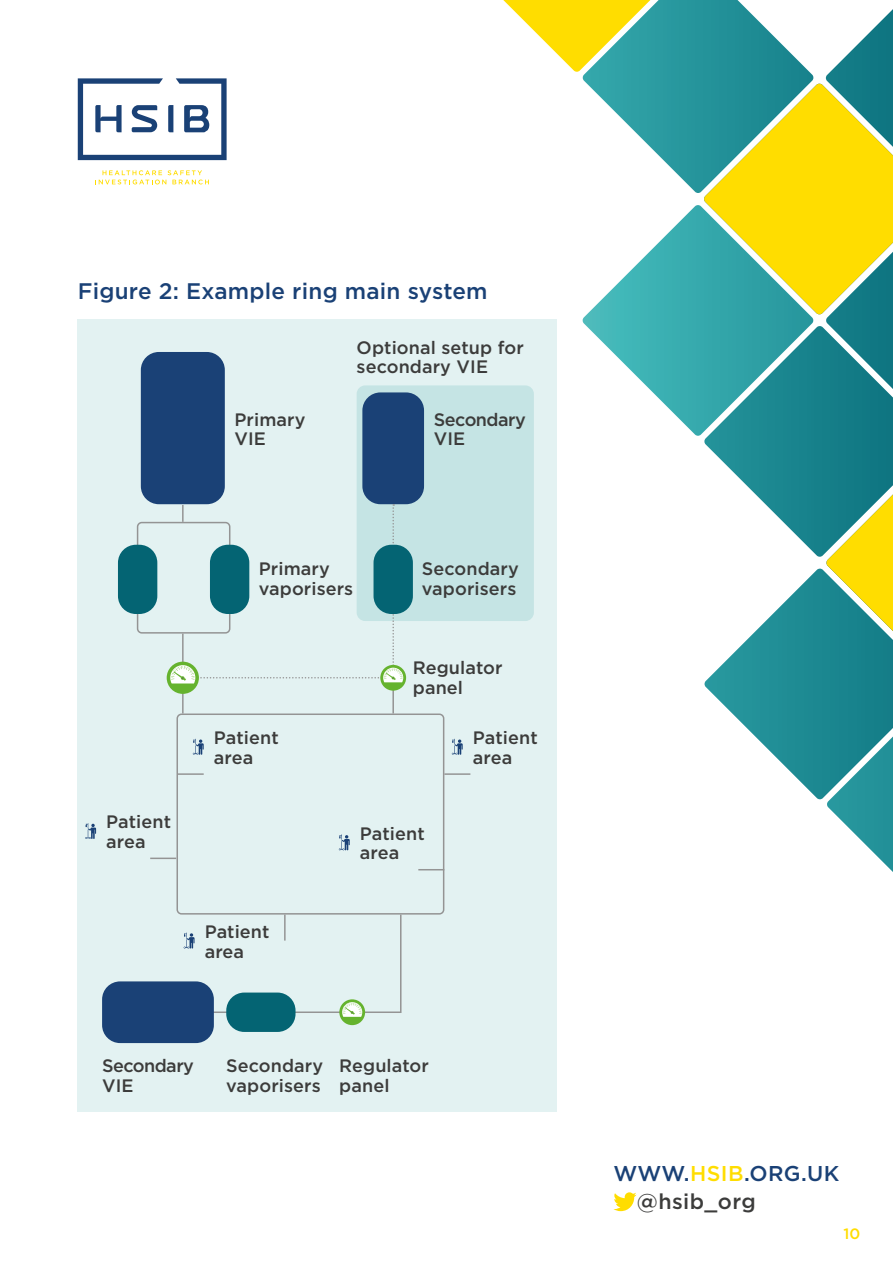
<style>
.page{position:relative;width:893px;height:1263px;background:#fff}
.page>*{position:absolute;margin:0;border:0;box-sizing:border-box;transform-origin:0 0}
.t1{font:500 22.5px "Gotham";letter-spacing:.01em;color:#1a4176}
.t2{font:500 21.45px/27.6px "Gotham";letter-spacing:.02em;color:#1a4176}
.t3{font:500 18px/19.5px "Gotham";letter-spacing:.005em;color:#3c3c3b}
.t4{font:500 18px/19.5px "Gotham";letter-spacing:-.03em;color:#3c3c3b}
.t5{font:500 15px "Gotham";color:#fd0}
.s1{color:#fd0}
.s2{color:#3c3c3b}
</style>
<div class="page">
<svg style="left:613px;top:1192px;width:24px;height:19px"></svg>
<svg style="left:78px;top:78px;width:149px;height:82px"></svg>
<svg style="left:95px;top:170px;width:114px;height:14px"></svg>
<div style="left:78px;top:320px;width:479px;height:792px;background:#e3f2f2"></div>
<div style="left:357px;top:385px;width:177px;height:236px;background:#c5e4e4;border-radius:9px"></div>
<div style="left:141px;top:352px;width:84px;height:152px;background:#1a4176;border-radius:18px"></div>
<div style="left:362px;top:392px;width:62px;height:112px;background:#1a4176;border-radius:18px"></div>
<hr style="left:182px;top:634px;width:2px;height:79px;background:#949494">
<hr style="left:392px;top:678px;width:2px;height:35px;background:#949494">
<div style="left:137px;top:522px;width:93px;height:112px;border:2px solid #949494;border-radius:4px"></div>
<div style="left:176px;top:713px;width:268px;height:201px;border:2px solid #949494;border-radius:4px"></div>
<div style="left:118px;top:545px;width:39px;height:69px;background:#046473;border-radius:18px"></div>
<div style="left:373px;top:545px;width:40px;height:69px;background:#046473;border-radius:18px"></div>
<svg style="left:167px;top:662px;width:32px;height:32px"></svg>
<div style="left:380px;top:665px;width:26px;height:26px;background:#65b32e;border-radius:50%"></div>
<svg style="left:170px;top:504px;width:233px;height:179px"></svg>
<svg style="left:452px;top:0;width:441px;height:872px"></svg>
<svg style="left:339px;top:834px;width:11px;height:16px"></svg>
<svg style="left:193px;top:739px;width:11px;height:16px"></svg>
<svg style="left:85px;top:823px;width:11px;height:16px"></svg>
<hr style="left:444px;top:773px;width:26px;height:2px;background:#949494">
<svg style="left:418px;top:869px;width:26px;height:1px"></svg>
<hr style="left:178px;top:773px;width:26px;height:2px;background:#949494">
<hr style="left:150px;top:857px;width:26px;height:2px;background:#949494">
<div style="left:339px;top:999px;width:26px;height:26px;background:#65b32e;border-radius:50%"></div>
<svg style="left:181px;top:913px;width:221px;height:104px"></svg>
<div style="left:102px;top:981px;width:112px;height:62px;background:#1a4176;border-radius:18px"></div>
<div style="left:226px;top:992px;width:70px;height:40px;background:#046473;border-radius:18px"></div>
<p class="t1" style="left:78px;top:276px;width:411px">Figure 2: Example ring main system</p>
<p class="t3" style="left:234px;top:409px;width:72px">Primary<br>VIE</p>
<p class="t3" style="left:357px;top:337px;width:169px">Optional setup for secondary VIE</p>
<p class="t4" style="left:434px;top:409px;width:93px">Secondary<br>VIE</p>
<p class="t3" style="left:106px;top:812px;width:66px">Patient area</p>
<p class="t3" style="left:259px;top:559px;width:96px">Primary vaporisers</p>
<p class="t3" style="left:422px;top:559px;width:98px">Secondary vaporisers</p>
<p class="t3" style="left:214px;top:728px;width:66px">Patient area</p>
<p class="t3" style="left:413px;top:658px;width:91px">Regulator panel</p>
<p class="t3" style="left:360px;top:823px;width:66px">Patient area</p>
<p class="t3" style="left:473px;top:728px;width:66px">Patient area</p>
<p class="t3" style="left:205px;top:922px;width:66px">Patient area</p>
<p class="t4" style="left:102px;top:1056px;width:93px">Secondary<br>VIE</p>
<p class="t3" style="left:226px;top:1056px;width:98px">Secondary vaporisers</p>
<p class="t3" style="left:339px;top:1056px;width:91px">Regulator panel</p>
<p class="t2" style="left:637px;top:1160px;width:204px;text-indent:-24px">WWW.<span class="s1">HSIB</span>.ORG.UK <span class="s2">@hsib_org</span></p>
<p class="t5" style="left:843px;top:1224px;width:18px">10</p>
</div>
